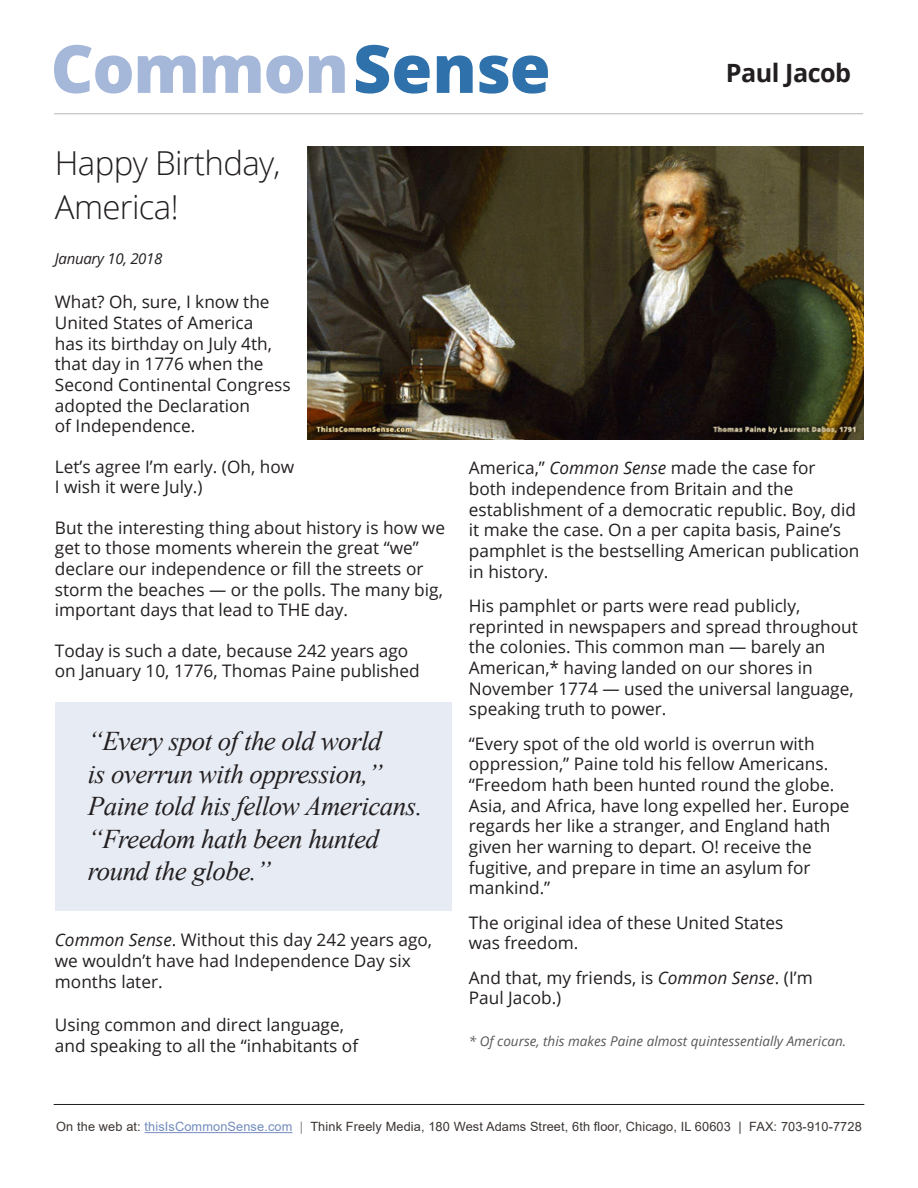
<style>
.page{position:relative;width:918px;height:1188px;background:#fff}
.page>*{position:absolute;margin:0;border:0;box-sizing:border-box;transform-origin:0 0}
.t1{font:800 66.45px "Open Sans";letter-spacing:-.02em;color:#a6b8d9}
.t2{font:300 33px/44.4px "Open Sans";letter-spacing:-.02em;color:#231f20}
.t3{font:italic 27px/32.4px "Times New Roman";letter-spacing:-.02em;color:#231f20}
.t4{font:700 25.2px "Open Sans";letter-spacing:-.02em;color:#231f20}
.t5{font:17.25px/20.7px "Open Sans";color:#231f20}
.t6{font:italic 15px "Open Sans";letter-spacing:-.02em;color:#231f20}
.t7{font:italic 13.5px "Open Sans";color:#57585a}
.t8{font:12.75px "Arial";letter-spacing:.01em;color:#3b3532}
.s1{color:#2f71ab}
.s2{font-style:italic}
.s3{color:#738cbd}
.s4{color:#808285}
</style>
<div class="page">
<hr style="left:145px;top:1132px;width:148px;height:1px;background:#738cbd">
<img style="left:308px;top:147px;width:555px;height:293px">
<hr style="left:54px;top:1104px;width:810px;height:1px;background:#231f20">
<hr style="left:54px;top:114px;width:809px;height:1px;background:#b6b6b4">
<div style="left:55px;top:702px;width:397px;height:208px;background:#e7ebf4"></div>
<p class="t1" style="left:51px;top:18px;width:502px">Common<span class="s1">Sense</span></p>
<p class="t4" style="left:726px;top:55px;width:127px">Paul Jacob</p>
<p class="t2" style="left:55px;top:140px;width:227px">Happy Birthday,<br>America!</p>
<p class="t6" style="left:55px;top:248px;width:109px">January 10, 2018</p>
<p class="t5" style="left:55px;top:291px;width:237px">What? Oh, sure, I know the<br>United States of America<br>has its birthday on July 4th, that day in 1776 when the<br>Second Continental Congress adopted the Declaration<br>of Independence.</p>
<p class="t5" style="left:55px;top:456px;width:241px">Let’s agree I’m early. (Oh, how<br>I wish it were July.)</p>
<p class="t5" style="left:55px;top:517px;width:392px">But the interesting thing about history is how we get to those moments wherein the great “we” declare our independence or fill the streets or storm the beaches — or the polls. The many big, important days that lead to THE day.</p>
<p class="t5" style="left:55px;top:640px;width:366px">Today is such a date, because 242 years ago on January 10, 1776, Thomas Paine published</p>
<p class="t3" style="left:88px;top:725px;width:336px">“Every spot of the old world<br>is overrun with oppression,”<br>Paine told his fellow Americans. “Freedom hath been hunted round the globe.”</p>
<p class="t5" style="left:55px;top:929px;width:379px"><span class="s2">Common Sense</span>. Without this day 242 years ago, we wouldn’t have had Independence Day six months later.</p>
<p class="t5" style="left:55px;top:1014px;width:305px">Using common and direct language, and speaking to all the “inhabitants of</p>
<p class="t5" style="left:469px;top:457px;width:392px">America,” <span class="s2">Common Sense</span> made the case for<br>both independence from Britain and the establishment of a democratic republic. Boy, did it make the case. On a per capita basis, Paine’s pamphlet is the bestselling American publication in history.</p>
<p class="t5" style="left:469px;top:595px;width:390px">His pamphlet or parts were read publicly, reprinted in newspapers and spread throughout the colonies. This common man — barely an American,* having landed on our shores in November 1774 — used the universal language, speaking truth to power.</p>
<p class="t5" style="left:469px;top:732px;width:382px">“Every spot of the old world is overrun with oppression,” Paine told his fellow Americans. “Freedom hath been hunted round the globe.<br>Asia, and Africa, have long expelled her. Europe regards her like a stranger, and England hath given her warning to depart. O! receive the fugitive, and prepare in time an asylum for mankind.”</p>
<p class="t5" style="left:469px;top:912px;width:316px">The original idea of these United States was freedom.</p>
<p class="t5" style="left:469px;top:966px;width:345px">And that, my friends, is <span class="s2">Common Sense</span>. (I’m<br>Paul Jacob.)</p>
<p class="t7" style="left:469px;top:1032px;width:379px">* Of course, this makes Paine almost quintessentially American.</p>
<p class="t8" style="left:56px;top:1118px;width:807px">On the web at: <span class="s3">thisIsCommonSense.com</span> <span class="s4">|</span> Think Freely Media, 180 West Adams Street, 6th floor, Chicago, IL 60603 | FAX: 703-910-7728</p>
</div>
